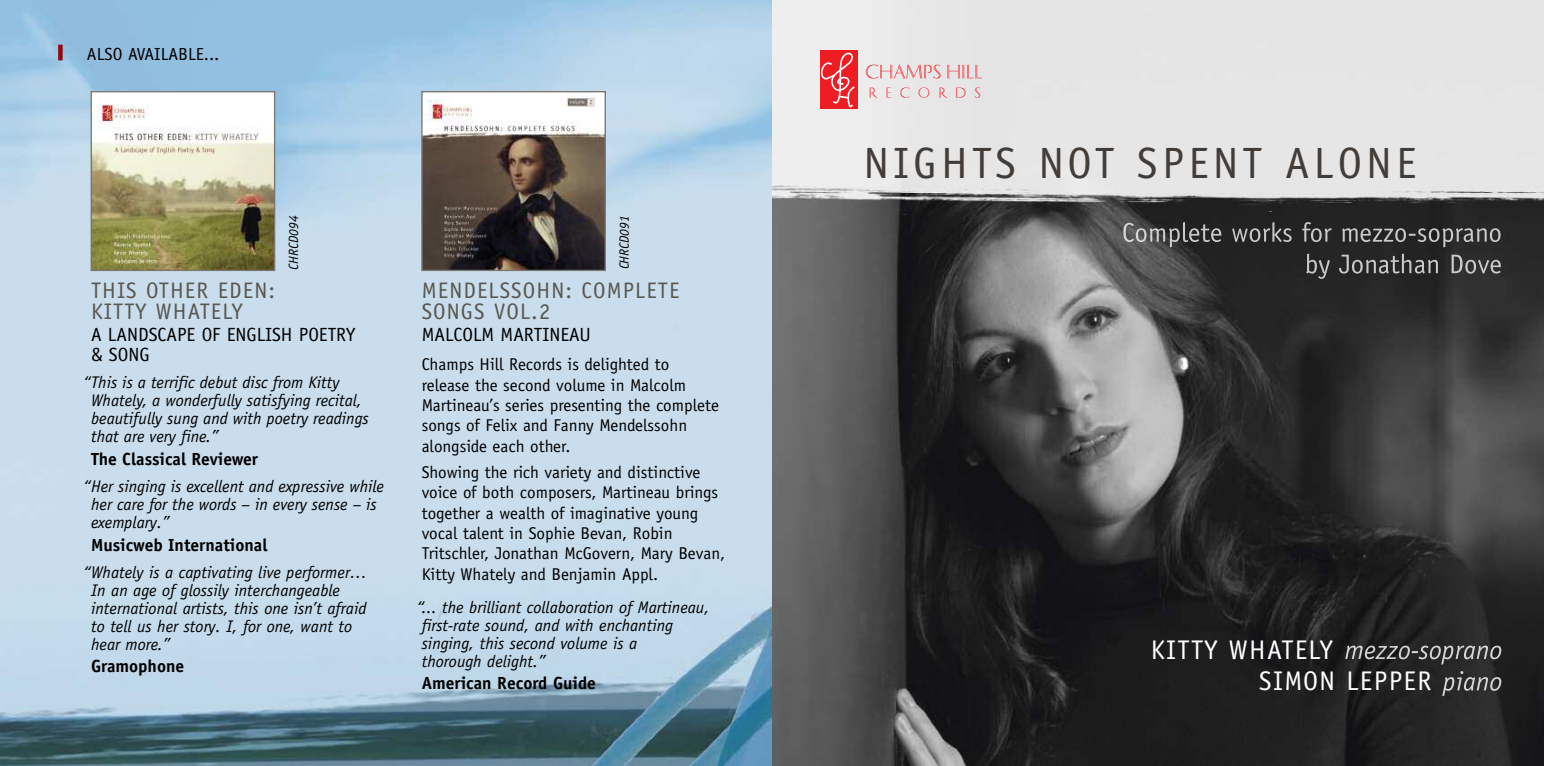
<style>
.page{position:relative;width:1544px;height:766px;background:#fff}
.page>*{position:absolute;margin:0;border:0;box-sizing:border-box;transform-origin:0 0}
.t1{font:43.88px "Officina Sans";letter-spacing:.1em;color:#433d39}
.t2{font:27px/31.5px "Officina Sans";letter-spacing:.05em;color:#fff}
.t3{font:22.5px/20.2px "Officina Sans";letter-spacing:.05em;color:#585750}
.t4{font:19.12px/20.2px "Officina Sans";color:#000}
.t5{font:700 17.55px "Officina Sans";color:#000}
.t6{font:17.55px "Officina Sans";color:#000}
.t7{font:17.1px/20.2px "Officina Sans";color:#000}
.t8{font:italic 16.88px/18px "Officina Sans";color:#000}
.t9{font:italic 13.5px "Officina Sans";color:#000}
</style>
<div class="page">
<img style="left:0;top:0;width:772px;height:765px">
<img style="left:772px;top:221px;width:771px;height:544px">
<img style="left:772px;top:0;width:771px;height:221px">
<div style="left:820px;top:51px;width:37px;height:58px;background:#ee1d23"></div>
<svg style="left:820px;top:52px;width:36px;height:58px"></svg>
<svg style="left:866px;top:64px;width:74px;height:14px"></svg>
<svg style="left:947px;top:65px;width:35px;height:13px"></svg>
<svg style="left:869px;top:88px;width:8px;height:10px"></svg>
<svg style="left:886px;top:88px;width:5px;height:10px"></svg>
<svg style="left:900px;top:87px;width:9px;height:11px"></svg>
<svg style="left:918px;top:87px;width:11px;height:11px"></svg>
<svg style="left:939px;top:88px;width:8px;height:10px"></svg>
<svg style="left:955px;top:88px;width:10px;height:10px"></svg>
<svg style="left:975px;top:87px;width:5px;height:11px"></svg>
<img style="left:1123px;top:222px;width:124px;height:25px">
<img style="left:1306px;top:253px;width:118px;height:26px">
<img style="left:1345px;top:645px;width:108px;height:19px">
<img style="left:1442px;top:670px;width:59px;height:26px">
<img style="left:93px;top:93px;width:180px;height:176px">
<div style="left:91px;top:91px;width:184px;height:180px;border:1px solid #7d7670"></div>
<img style="left:423px;top:93px;width:181px;height:176px">
<div style="left:421px;top:91px;width:185px;height:180px;border:1px solid #7d7670"></div>
<div style="left:58px;top:45px;width:5px;height:15px;background:#93070e"></div>
<p class="t6" style="left:87px;top:47px;width:134px">ALSO AVAILABLE...</p>
<p class="t9" style="left:288px;top:269px;width:55px;rotate:-90deg">CHRCD094</p>
<h3 class="t3" style="left:91px;top:282px;width:186px">THIS OTHER EDEN:<br>KITTY WHATELY</h3>
<p class="t4" style="left:91px;top:326px;width:266px">A LANDSCAPE OF ENGLISH POETRY &amp; SONG</p>
<p class="t8" style="left:91px;top:375px;width:279px;text-indent:-8px">“This is a terrific debut disc from Kitty Whately, a wonderfully satisfying recital, beautifully sung and with poetry readings that are very fine.”</p>
<p class="t5" style="left:91px;top:452px;width:169px">The Classical Reviewer</p>
<p class="t8" style="left:91px;top:478px;width:294px;text-indent:-8px">“Her singing is excellent and expressive while her care for the words – in every sense – is exemplary.”</p>
<p class="t5" style="left:91px;top:537px;width:178px">Musicweb International</p>
<p class="t8" style="left:91px;top:564px;width:277px;text-indent:-8px">“Whately is a captivating live performer… In an age of glossily interchangeable international artists, this one isn’t afraid to tell us her story. I, for one, want to hear more.”</p>
<p class="t5" style="left:91px;top:659px;width:95px">Gramophone</p>
<p class="t9" style="left:619px;top:269px;width:55px;rotate:-90deg">CHRCD091</p>
<h3 class="t3" style="left:422px;top:282px;width:259px">MENDELSSOHN: COMPLETE<br>SONGS VOL.2</h3>
<p class="t4" style="left:422px;top:326px;width:171px">MALCOLM MARTINEAU</p>
<p class="t7" style="left:422px;top:356px;width:299px">Champs Hill Records is delighted to release the second volume in Malcolm Martineau’s series presenting the complete songs of Felix and Fanny Mendelssohn alongside each other.</p>
<p class="t7" style="left:422px;top:463px;width:305px">Showing the rich variety and distinctive voice of both composers, Martineau brings together a wealth of imaginative young vocal talent in Sophie Bevan, Robin Tritschler, Jonathan McGovern, Mary Bevan, Kitty Whately and Benjamin Appl.</p>
<p class="t8" style="left:422px;top:599px;width:289px;text-indent:-5px">“... the brilliant collaboration of Martineau, first-rate sound, and with enchanting singing, this second volume is a<br>thorough delight.”</p>
<p class="t5" style="left:422px;top:676px;width:176px">American Record Guide</p>
<h1 class="t1" style="left:863px;top:146px;width:554px">NIGHTS NOT SPENT ALONE</h1>
<h2 class="t2" style="left:1259px;top:636px;width:174px;text-indent:-108px">KITTY WHATELY<br>SIMON LEPPER</h2>
</div>
